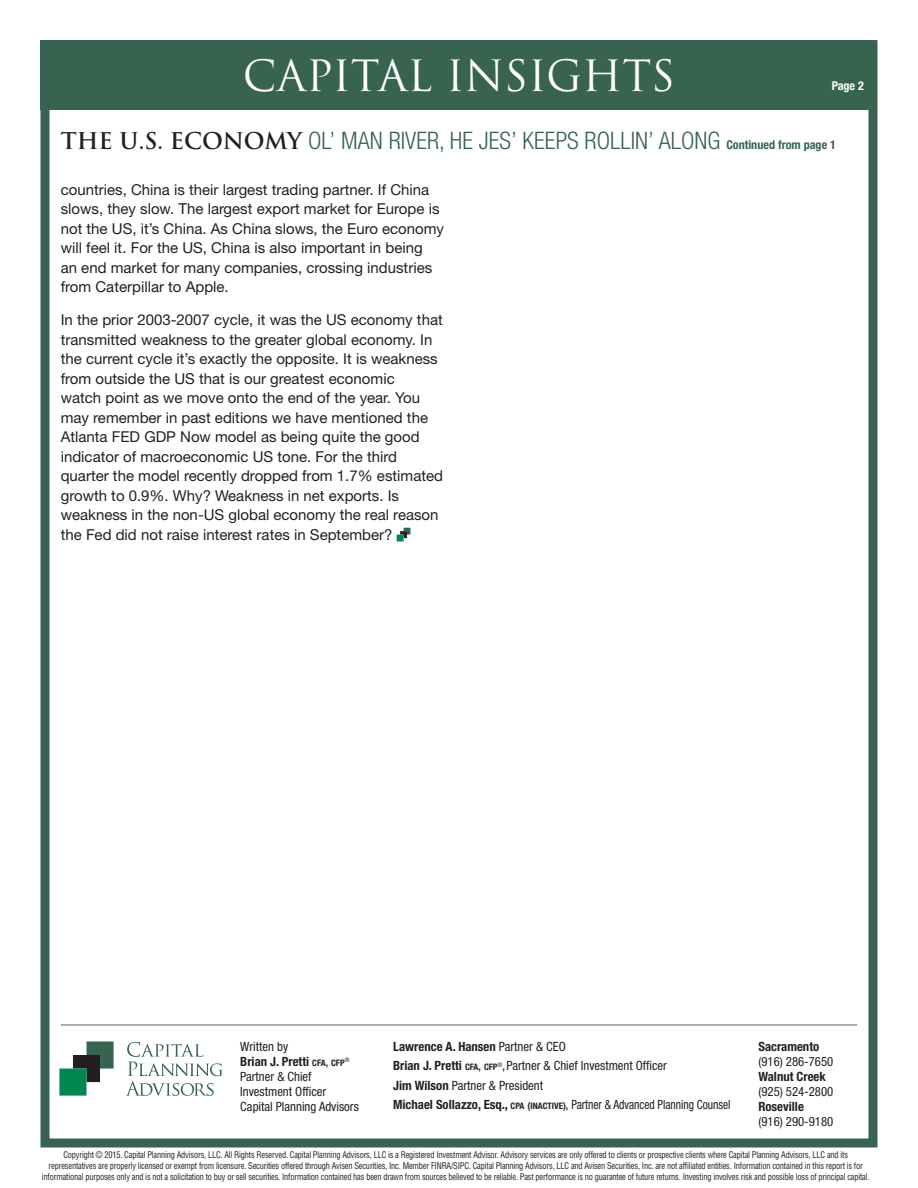
<style>
.page{position:relative;width:918px;height:1188px;background:#fff}
.page>*{position:absolute;margin:0;border:0;box-sizing:border-box;transform-origin:0 0}
.t1{font:42px "Trajan Pro";color:#fff}
.t2{font:300 condensed 24.15px "Helvetica Neue LT Pro";color:#376350}
.t3{font:15px/19.5px "Helvetica Neue LT Pro";color:#231f20}
.t4{font:condensed 12.75px/15px "Helvetica Neue LT Pro";color:#231f20}
.t5{font:700 condensed 12.75px "Helvetica Neue LT Pro";color:#231f20}
.t6{font:700 condensed 12.15px "Helvetica Neue LT Pro";color:#fff}
.t7{font:condensed 9px/10.8px "Helvetica LT Std";letter-spacing:-.02em;color:#231f20;text-align:center;scale:.93 1}
.s1{font-family:"Trajan Pro";font-weight:700;font-stretch:normal;font-size:22.5px;color:#231f20}
.s2{font-weight:700;font-size:12.15px}
.s3{font-weight:700}
.s4{font-weight:700;font-size:8.85px}
.s5{font-weight:700;font-size:9.75px}
</style>
<div class="page">
<svg style="left:59px;top:1041px;width:55px;height:55px"></svg>
<svg style="left:126px;top:1042px;width:97px;height:54px"></svg>
<div style="left:40px;top:40px;width:838px;height:1108px;border:9px solid #376350"></div>
<hr style="left:61px;top:1024px;width:796px;height:2px;background:#939598">
<div style="left:40px;top:40px;width:838px;height:70px;background:#376350"></div>
<svg style="left:397px;top:528px;width:13px;height:13px"></svg>
<p class="t1" style="left:243px;top:49px;width:434px">CAPITAL INSIGHTS</p>
<p class="t6" style="left:832px;top:79px;width:34px">Page 2</p>
<p class="t2" style="left:61px;top:126px;width:777px"><span class="s1">THE U.S. ECONOMY</span> OL’ MAN RIVER, HE JES’ KEEPS ROLLIN’ ALONG <span class="s2">Continued from page 1</span></p>
<p class="t3" style="left:61px;top:180px;width:385px">countries, China is their largest trading partner. If China slows, they slow. The largest export market for Europe is not the US, it’s China. As China slows, the Euro economy will feel it. For the US, China is also important in being<br>an end market for many companies, crossing industries from Caterpillar to Apple.</p>
<p class="t3" style="left:61px;top:310px;width:384px">In the prior 2003-2007 cycle, it was the US economy that transmitted weakness to the greater global economy. In the current cycle it’s exactly the opposite. It is weakness from outside the US that is our greatest economic<br>watch point as we move onto the end of the year. You may remember in past editions we have mentioned the Atlanta FED GDP Now model as being quite the good indicator of macroeconomic US tone. For the third quarter the model recently dropped from 1.7% estimated growth to 0.9%. Why? Weakness in net exports. Is weakness in the non-US global economy the real reason the Fed did not raise interest rates in September?</p>
<p class="t4" style="left:240px;top:1038px;width:120px">Written by<br><span class="s3">Brian J. Pretti</span> <span class="s4">CFA</span><span class="s5">,</span> <span class="s4">CFP</span><sup>®<br></sup>Partner &amp; Chief<br>Investment Officer<br>Capital Planning Advisors</p>
<p class="t5" style="left:758px;top:1038px;width:62px">Sacramento</p>
<p class="t4" style="left:393px;top:1036px;width:339px;line-height:19.5px"><span class="s3">Lawrence A. Hansen</span> Partner &amp; CEO<br><span class="s3">Brian J. Pretti</span> <span class="s4">CFA</span><span class="s5">,</span> <span class="s4">CFP</span><sup>®</sup><span class="s5">,</span> Partner &amp; Chief Investment Officer<br><span class="s3">Jim Wilson</span> Partner &amp; President<br><span class="s3">Michael Sollazzo, Esq.,</span> <span class="s4">CPA</span> <span class="s5">(</span><span class="s4">INACTIVE</span><span class="s5">),</span> Partner &amp; Advanced Planning Counsel</p>
<p class="t4" style="left:758px;top:1053px;width:76px">(916) 286-7650</p>
<p class="t5" style="left:758px;top:1068px;width:69px">Walnut Creek</p>
<p class="t4" style="left:758px;top:1083px;width:76px">(925) 524-2800</p>
<p class="t5" style="left:758px;top:1098px;width:47px">Roseville</p>
<p class="t4" style="left:758px;top:1113px;width:76px">(916) 290-9180</p>
<p class="t7" style="left:42px;top:1150px;width:892px">Copyright © 2015. Capital Planning Advisors, LLC. All Rights Reserved. Capital Planning Advisors, LLC is a Registered Investment Advisor. Advisory services are only offered to clients or prospective clients where Capital Planning Advisors, LLC and its representatives are properly licensed or exempt from licensure. Securities offered through Avisen Securities, Inc. Member FINRA/SIPC. Capital Planning Advisors, LLC and Avisen Securities, Inc. are not affiliated entities. Information contained in this report is for informational purposes only and is not a solicitation to buy or sell securities. Information contained has been drawn from sources believed to be reliable. Past performance is no guarantee of future returns. Investing involves risk and possible loss of principal capital.</p>
</div>
